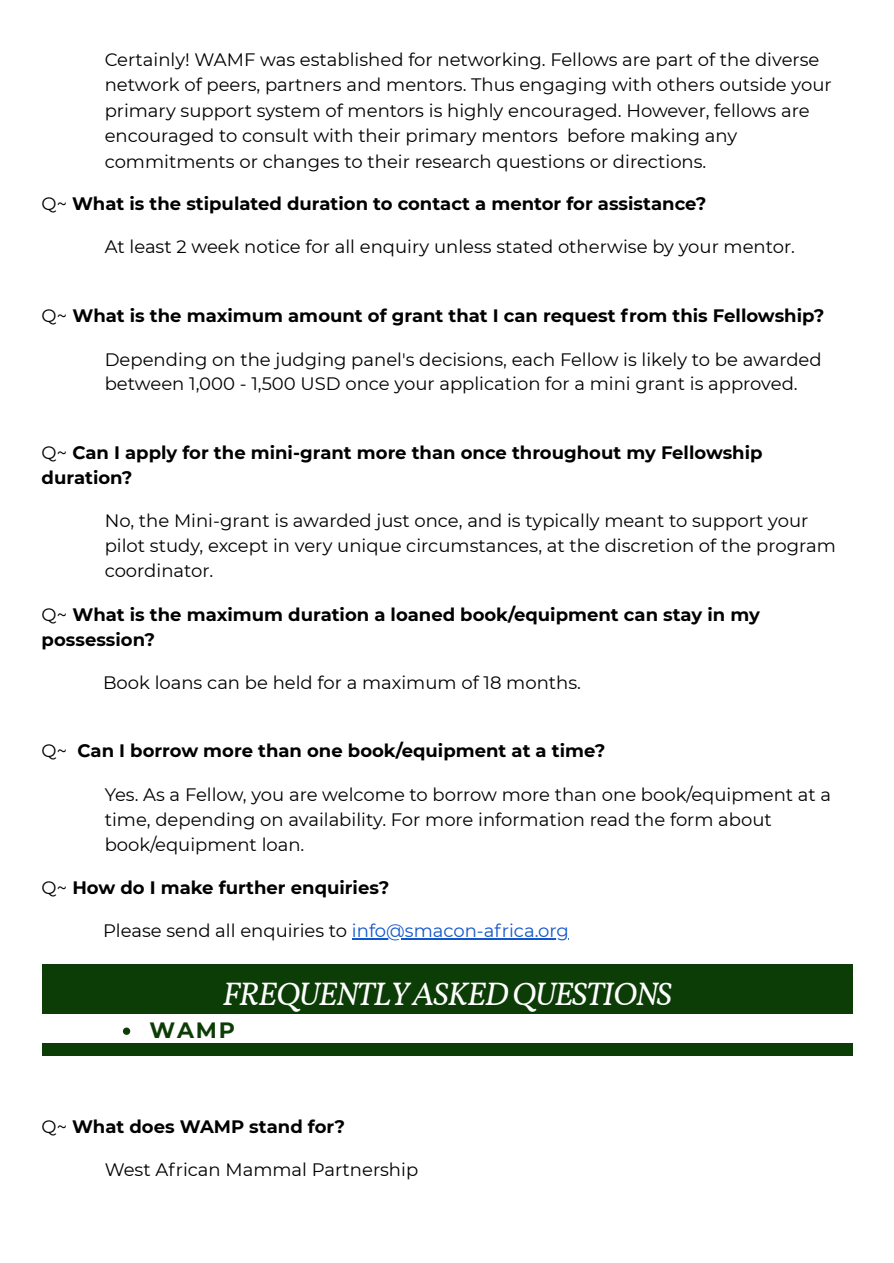
<style>
.page{position:relative;width:894px;height:1263px;background:#fff}
.page>*{position:absolute;margin:0;border:0;box-sizing:border-box;transform-origin:0 0}
.t1{font:italic 32.4px "Vollkorn";letter-spacing:-.035em;color:#fff}
.t2{font:700 22.2px "Montserrat";color:#0d3d07}
.t3{font:18px/25.3px "Montserrat";color:#000}
.t4{font:700 18px/24.8px "Montserrat";color:#000}
.s1{font-weight:400}
.s2{color:#15c}
</style>
<div class="page">
<hr style="left:352px;top:938px;width:216px;height:1px;background:#15c">
<div style="left:42px;top:964px;width:810px;height:91px;background:#0d3d07"></div>
<div style="left:42px;top:1014px;width:810px;height:29px;background:#fff"></div>
<svg style="left:123px;top:1027px;width:7px;height:8px"></svg>
<p class="t3" style="left:105px;top:47px;width:728px">Certainly! WAMF was established for networking. Fellows are part of the diverse network of peers, partners and mentors. Thus engaging with others outside your primary support system of mentors is highly encouraged. However, fellows are encouraged to consult with their primary mentors before making any commitments or changes to their research questions or directions.</p>
<p class="t4" style="left:42px;top:192px;width:666px"><span class="s1">Q~</span> What is the stipulated duration to contact a mentor for assistance?</p>
<p class="t3" style="left:105px;top:234px;width:691px">At least 2 week notice for all enquiry unless stated otherwise by your mentor.</p>
<p class="t4" style="left:42px;top:303px;width:784px"><span class="s1">Q~</span> What is the maximum amount of grant that I can request from this Fellowship?</p>
<p class="t3" style="left:105px;top:347px;width:718px;line-height:24.8px">Depending on the judging panel's decisions, each Fellow is likely to be awarded between 1,000 - 1,500 USD once your application for a mini grant is approved.</p>
<p class="t4" style="left:42px;top:440px;width:722px"><span class="s1">Q~</span> Can I apply for the mini-grant more than once throughout my Fellowship duration?</p>
<p class="t3" style="left:105px;top:507px;width:732px">No, the Mini-grant is awarded just once, and is typically meant to support your pilot study, except in very unique circumstances, at the discretion of the program coordinator.</p>
<p class="t4" style="left:42px;top:602px;width:719px"><span class="s1">Q~</span> What is the maximum duration a loaned book/equipment can stay in my possession?</p>
<p class="t3" style="left:103px;top:669px;width:479px">Book loans can be held for a maximum of 18 months.</p>
<p class="t4" style="left:42px;top:738px;width:565px"><span class="s1">Q~</span> Can I borrow more than one book/equipment at a time?</p>
<p class="t3" style="left:105px;top:782px;width:727px;line-height:24.8px">Yes. As a Fellow, you are welcome to borrow more than one book/equipment at a time, depending on availability. For more information read the form about book/equipment loan.</p>
<p class="t4" style="left:42px;top:876px;width:349px"><span class="s1">Q~</span> How do I make further enquiries?</p>
<p class="t3" style="left:103px;top:918px;width:467px">Please send all enquiries to <span class="s2">info@smacon-africa.org</span></p>
<p class="t1" style="left:222px;top:975px;width:450px">FREQUENTLYASKEDQUESTIONS</p>
<p class="t2" style="left:150px;top:1017px;width:87px">WAMP</p>
<p class="t4" style="left:42px;top:1114px;width:305px"><span class="s1">Q~</span> What does WAMP stand for?</p>
<p class="t3" style="left:105px;top:1156px;width:315px">West African Mammal Partnership</p>
</div>
